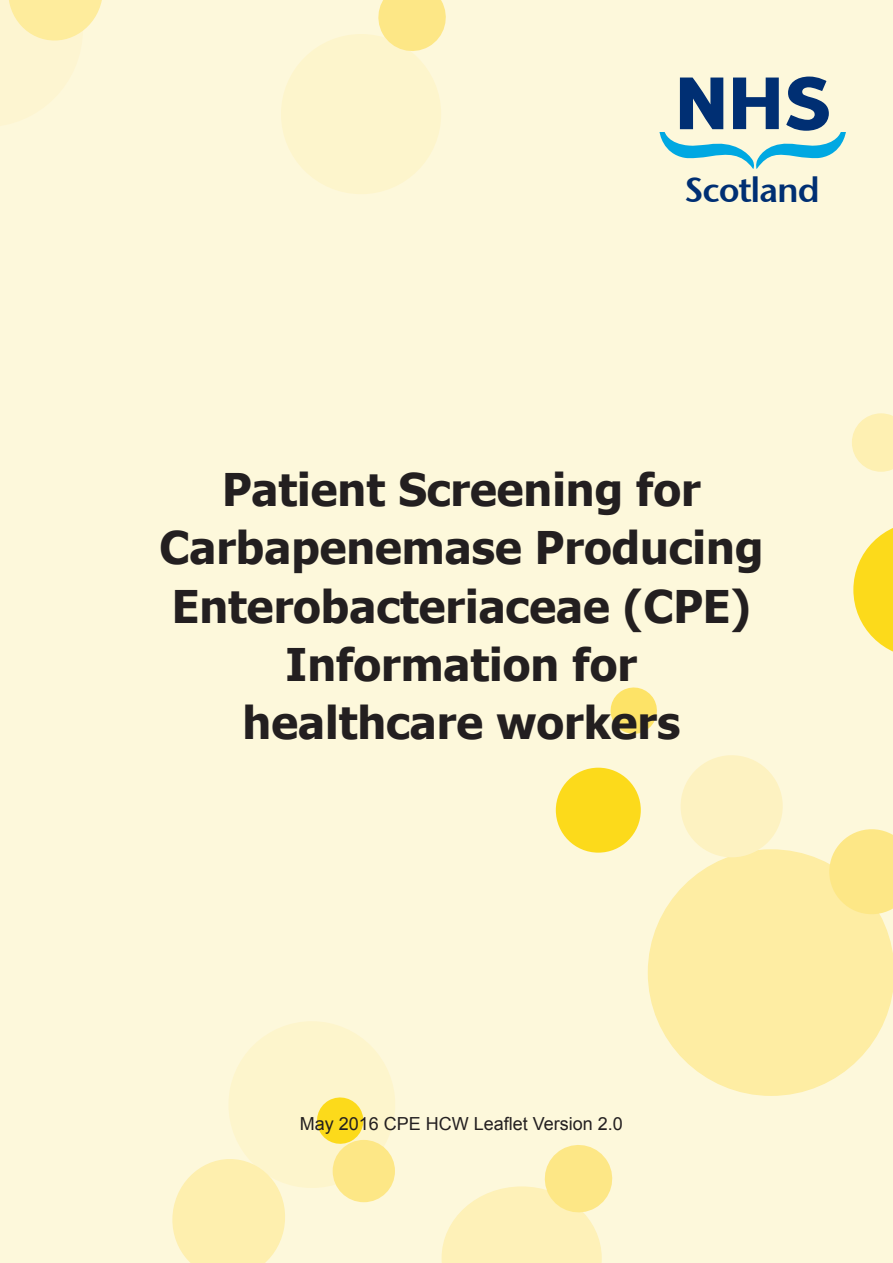
<style>
.page{position:relative;width:893px;height:1263px;background:#fdf8db}
.page>*{position:absolute;margin:0;border:0;box-sizing:border-box;transform-origin:0 0}
.cover{font:700 45px "Tahoma";color:#231f20}
.t1{font:34.95px "Stone Sans Semi OSITCTT";letter-spacing:-.03em;color:#002f73}
.body_text{font:18px "Arial";color:#231f20}
</style>
<div class="page">
<div style="left:556px;top:768px;width:85px;height:85px;background:#fcda1b;border-radius:50%"></div>
<div style="left:281px;top:34px;width:160px;height:160px;background:#fdf5cc;border-radius:50%"></div>
<svg style="left:853px;top:528px;width:40px;height:124px"></svg>
<svg style="left:648px;top:850px;width:245px;height:246px;fill:#feeda3"></svg>
<svg style="left:610px;top:687px;width:47px;height:47px"></svg>
<svg style="left:378px;top:0;width:68px;height:51px"></svg>
<svg style="left:673px;top:755px;width:117px;height:110px"></svg>
<svg style="left:852px;top:413px;width:41px;height:59px"></svg>
<svg style="left:442px;top:1145px;width:171px;height:118px"></svg>
<svg style="left:172px;top:1021px;width:223px;height:242px"></svg>
<svg style="left:8px;top:0;width:94px;height:41px"></svg>
<svg style="left:829px;top:829px;width:64px;height:85px;background:#fde88f"></svg>
<svg style="left:659px;top:77px;width:187px;height:92px"></svg>
<p class="t1" style="left:685px;top:168px;width:137px">Scotland</p>
<p class="cover" style="left:222px;top:458px;width:480px">Patient Screening for</p>
<p class="cover" style="left:159px;top:516px;width:605px">Carbapenemase Producing</p>
<p class="cover" style="left:172px;top:575px;width:581px">Enterobacteriaceae (CPE)</p>
<p class="cover" style="left:286px;top:633px;width:353px">Information for</p>
<p class="cover" style="left:243px;top:691px;width:439px">healthcare workers</p>
<p class="body_text" style="left:300px;top:1111px;width:325px">May 2016 CPE HCW Leaflet Version 2.0</p>
</div>
